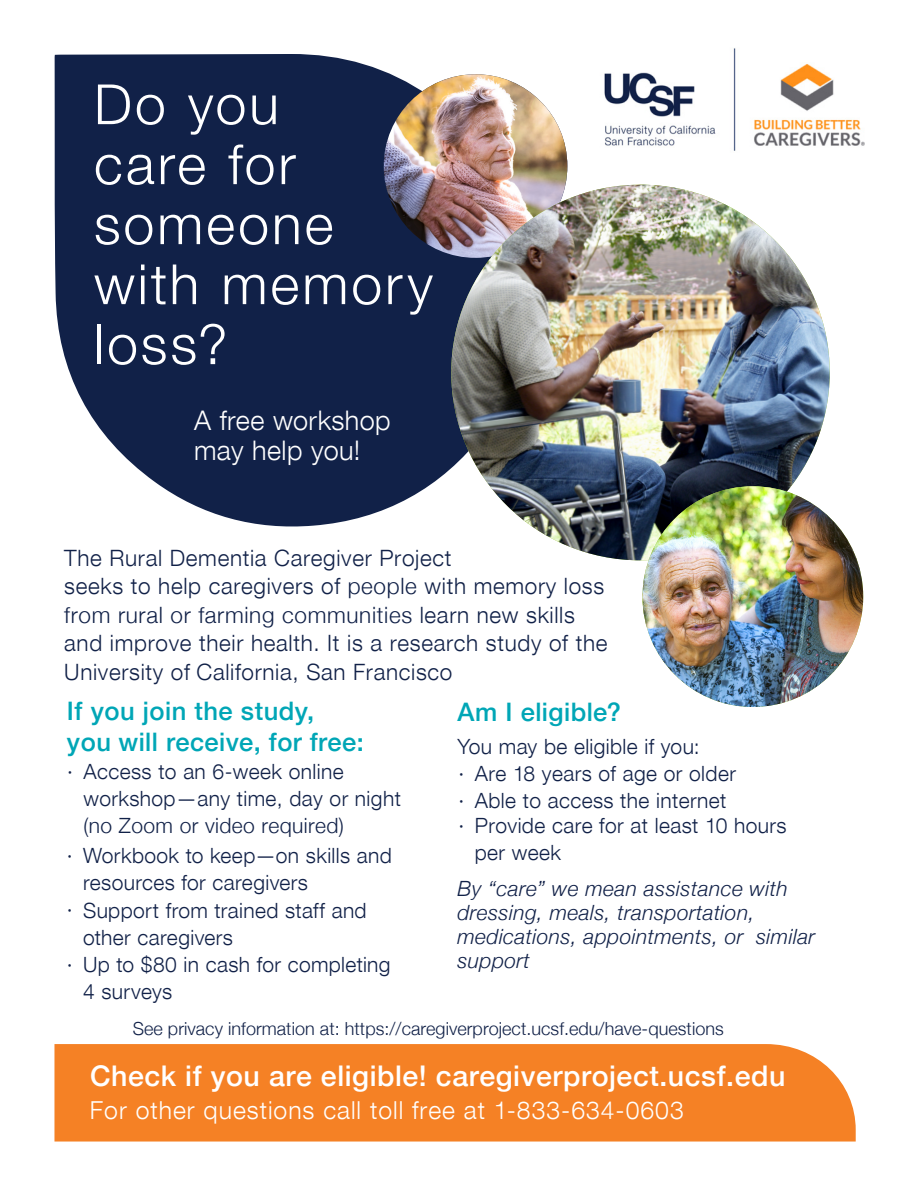
<style>
.page{position:relative;width:918px;height:1188px;background:#fff}
.page>*{position:absolute;margin:0;border:0;box-sizing:border-box;transform-origin:0 0}
.t1{font:300 55.5px/60px "Helvetica Neue";letter-spacing:.05em;color:#fff}
.t2{font:500 28.5px "Helvetica Neue";letter-spacing:.02em;color:#fff}
.t3{font:300 27px/30px "Helvetica Neue";letter-spacing:.015em;color:#fff}
.t4{font:500 25.5px/31.2px "Helvetica Neue";letter-spacing:.02em;color:#00a6b6}
.t5{font:300 24.75px "Helvetica Neue";letter-spacing:.04em;color:#fff}
.t6{font:300 22.5px/28.5px "Helvetica Neue";letter-spacing:.03em;color:#112148}
.t7{font:300 21px/27px "Helvetica Neue";letter-spacing:.02em;color:#112148}
.t8{font:italic 300 21px/24px "Helvetica Neue";letter-spacing:.02em;color:#112148}
.t9{font:300 18px "Helvetica Neue";letter-spacing:.005em;color:#102047}
</style>
<div class="page">
<svg style="left:54px;top:54px;width:481px;height:473px;background:#2b395c"></svg>
<img style="left:604px;top:48px;width:261px;height:103px">
<img style="left:384px;top:74px;width:183px;height:184px;border-radius:92px">
<img style="left:451px;top:185px;width:379px;height:375px">
<img style="left:642px;top:486px;width:221px;height:221px;border-radius:110px">
<div style="left:54px;top:1044px;width:802px;height:98px;background:#f58125"></div>
<p class="t1" style="left:94px;top:71px;width:341px">Do you<br>care for someone with memory loss?</p>
<p class="t3" style="left:194px;top:404px;width:198px">A free workshop may help you!</p>
<p class="t6" style="left:64px;top:542px;width:545px">The Rural Dementia Caregiver Project<br>seeks to help caregivers of people with memory loss from rural or farming communities learn new skills and improve their health. It is a research study of the University of California, San Francisco</p>
<p class="t4" style="left:67px;top:693px;width:298px">If you join the study, you will receive, for free:</p>
<p class="t4" style="left:458px;top:694px;width:165px">Am I eligible?</p>
<p class="t7" style="left:458px;top:732px;width:244px">You may be eligible if you:</p>
<p class="t7" style="left:459px;top:759px;width:279px">· Are 18 years of age or older</p>
<p class="t7" style="left:459px;top:786px;width:269px">· Able to access the internet</p>
<p class="t7" style="left:459px;top:811px;width:330px">· Provide care for at least 10 hours</p>
<p class="t7" style="left:475px;top:838px;width:88px">per week</p>
<p class="t8" style="left:457px;top:875px;width:359px">By “care” we mean assistance with dressing, meals, transportation, medications, appointments, or similar support</p>
<p class="t7" style="left:83px;top:757px;width:319px;text-indent:-16px">· Access to an 6-week online workshop—any time, day or night (no Zoom or video required)</p>
<p class="t7" style="left:67px;top:841px;width:7px">·</p>
<p class="t7" style="left:83px;top:841px;width:310px">Workbook to keep—on skills and</p>
<p class="t7" style="left:83px;top:868px;width:226px">resources for caregivers</p>
<p class="t7" style="left:83px;top:895px;width:285px">Support from trained staff and</p>
<p class="t7" style="left:83px;top:922px;width:151px">other caregivers</p>
<p class="t7" style="left:67px;top:949px;width:325px">· Up to $80 in cash for completing</p>
<p class="t7" style="left:83px;top:976px;width:91px">4 surveys</p>
<p class="t9" style="left:133px;top:1014px;width:593px">See privacy information at: https://caregiverproject.ucsf.edu/have-questions</p>
<p class="t7" style="left:67px;top:895px;width:7px">·</p>
<h2 class="t2" style="left:90px;top:1053px;width:697px">Check if you are eligible! caregiverproject.ucsf.edu</h2>
<p class="t5" style="left:90px;top:1090px;width:595px">For other questions call toll free at 1-833-634-0603</p>
</div>
